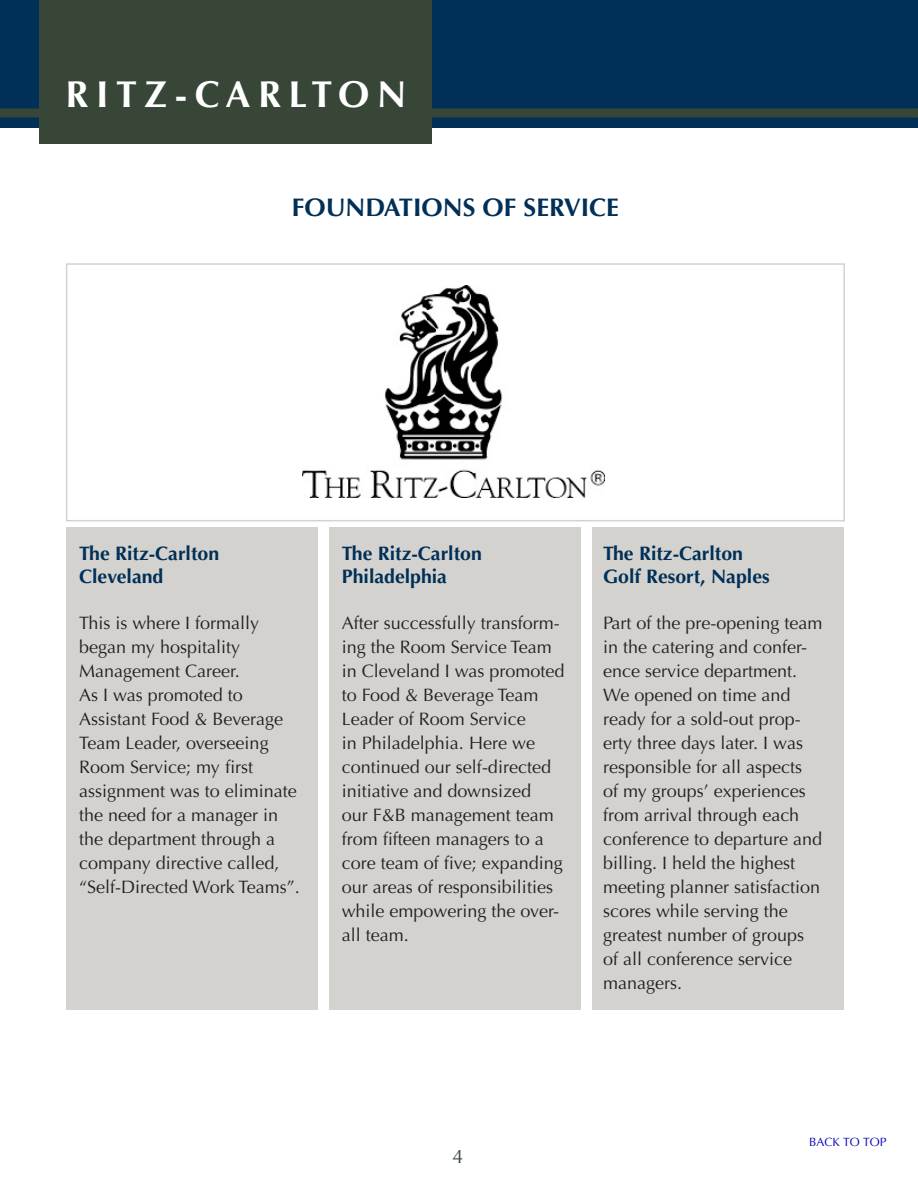
<style>
.page{position:relative;width:918px;height:1188px;background:#fff}
.page>*{position:absolute;margin:0;border:0;box-sizing:border-box;transform-origin:0 0}
.t1{font:700 37.5px "Optima";letter-spacing:.2em;color:#fff}
.t2{font:700 25.5px "Optima";color:#002f57}
.t3{font:700 19.5px/23.4px "Optima";color:#002f57}
.t4{font:19.5px "Optima";color:#374637}
.t5{font:18px/24px "Optima";color:#231f20}
.t6{font:12px "Optima";color:#0000b7}
</style>
<div class="page">
<div style="left:0;top:0;width:918px;height:127px;background:#002f57"></div>
<div style="left:40px;top:0;width:392px;height:144px;background:#374637"></div>
<div style="left:0;top:108px;width:918px;height:9px;background:#374637"></div>
<img style="left:302px;top:286px;width:303px;height:211px">
<div style="left:67px;top:527px;width:251px;height:482px;background:#d3d2ce"></div>
<div style="left:330px;top:527px;width:251px;height:482px;background:#d3d2ce"></div>
<div style="left:593px;top:527px;width:251px;height:482px;background:#d3d2ce"></div>
<div style="left:66px;top:263px;width:779px;height:258px;border:2px solid #d3d2ce"></div>
<p class="t1" style="left:66px;top:73px;width:342px">RITZ-CARLTON</p>
<p class="t2" style="left:292px;top:192px;width:329px">FOUNDATIONS OF SERVICE</p>
<p class="t3" style="left:79px;top:542px;width:141px">The Ritz-Carlton<br>Cleveland</p>
<p class="t5" style="left:79px;top:611px;width:222px">This is where I formally began my hospitality<br>Management Career.<br>As I was promoted to<br>Assistant Food &amp; Beverage<br>Team Leader, overseeing<br>Room Service; my first assignment was to eliminate the need for a manager in the department through a company directive called, “Self-Directed Work Teams”.</p>
<p class="t3" style="left:342px;top:542px;width:141px">The Ritz-Carlton<br>Philadelphia</p>
<p class="t5" style="left:342px;top:611px;width:224px">After successfully transform&shy;ing the Room Service Team in Cleveland I was promoted to Food &amp; Beverage Team<br>Leader of Room Service<br>in Philadelphia. Here we continued our self-directed initiative and downsized<br>our F&amp;B management team from fifteen managers to a core team of five; expanding our areas of responsibilities while empowering the over&shy;all team.</p>
<p class="t3" style="left:603px;top:542px;width:168px">The Ritz-Carlton<br>Golf Resort, Naples</p>
<p class="t5" style="left:603px;top:611px;width:221px">Part of the pre-opening team in the catering and confer&shy;ence service department.<br>We opened on time and ready for a sold-out prop&shy;erty three days later. I was responsible for all aspects<br>of my groups’ experiences from arrival through each conference to departure and billing. I held the highest meeting planner satisfaction scores while serving the greatest number of groups of all conference service managers.</p>
<p class="t4" style="left:452px;top:1145px;width:12px">4</p>
<p class="t6" style="left:809px;top:1135px;width:79px">BACK TO TOP</p>
</div>
